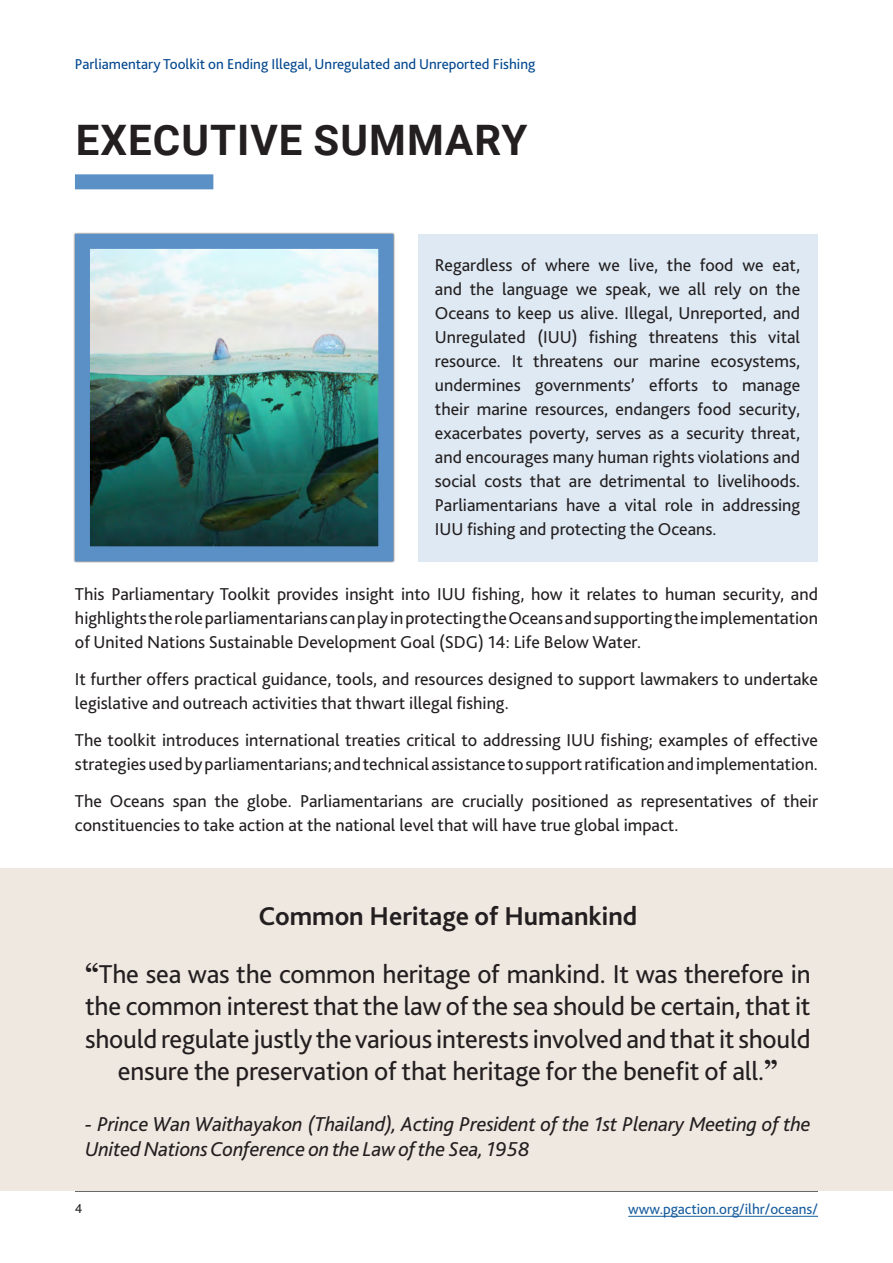
<style>
.page{position:relative;width:893px;height:1263px;background:#fff}
.page>*{position:absolute;margin:0;border:0;box-sizing:border-box;transform-origin:0 0}
.Headline{font:700 42px "Roboto";letter-spacing:.025em;color:#231f20}
.Headline-2{font:27px/32.4px "Bliss 2";letter-spacing:-.01em;color:#231f20;text-align:center}
.t1{font:700 27px "Bliss 2";color:#231f20}
.Headline-3{font:italic 21px/25.2px "Bliss 2";letter-spacing:-.01em;color:#231f20}
.t2{font:18px/24px "Bliss 2";color:#231f20}
.t3{font:15px "Bliss 2";color:#02478e}
.t4{font:15px "Bliss 2";color:#175d9e}
.t5{font:13.5px "Bliss 2";color:#231f20}
.s1{font-family:"Georgia";font-weight:700}
</style>
<div class="page">
<hr style="left:628px;top:1216px;width:190px;height:1px;background:#175d9e">
<hr style="left:75px;top:1191px;width:743px;height:1px;background:#4b4c4d">
<div style="left:0;top:868px;width:893px;height:323px;background:#efe8e1"></div>
<div style="left:73px;top:232px;width:322px;height:331px;background:#231f20;opacity:.75"></div>
<img style="left:91px;top:250px;width:286px;height:295px">
<div style="left:75px;top:234px;width:318px;height:327px;border:15px solid #5b90c7"></div>
<div style="left:418px;top:234px;width:400px;height:327px;background:#dee9f4"></div>
<hr style="left:892px;top:234px;width:1px;height:440px;background:#dee9f4">
<div style="left:75px;top:174px;width:138px;height:15px;background:#5b90c7"></div>
<p class="t3" style="left:75px;top:55px;width:462px">Parliamentary Toolkit on Ending Illegal, Unregulated and Unreported Fishing</p>
<p class="Headline" style="left:76px;top:110px;width:453px">EXECUTIVE SUMMARY</p>
<p class="t2" style="left:435px;top:253px;width:367px;text-align:justify">Regardless of where we live, the food we eat, and the language we speak, we all rely on the Oceans to keep us alive. Illegal, Unreported, and Unregulated (IUU) fishing threatens this vital resource. It threatens our marine ecosystems, undermines governments’ efforts to manage their marine resources, endangers food security, exacerbates poverty, serves as a security threat, and encourages many human rights violations and social costs that are detrimental to livelihoods.<br>Parliamentarians have a vital role in addressing IUU fishing and protecting the Oceans.</p>
<p class="t2" style="left:75px;top:582px;width:745px;text-align:justify">This Parliamentary Toolkit provides insight into IUU fishing, how it relates to human security, and highlights the role parliamentarians can play in protecting the Oceans and supporting the implementation of United Nations Sustainable Development Goal (SDG) 14: Life Below Water.</p>
<p class="t2" style="left:75px;top:667px;width:745px">It further offers practical guidance, tools, and resources designed to support lawmakers to undertake legislative and outreach activities that thwart illegal fishing.</p>
<p class="t2" style="left:75px;top:728px;width:744px">The toolkit introduces international treaties critical to addressing IUU fishing; examples of effective strategies used by parliamentarians; and technical assistance to support ratification and implementation.</p>
<p class="t2" style="left:75px;top:788px;width:745px">The Oceans span the globe. Parliamentarians are crucially positioned as representatives of their constituencies to take action at the national level that will have true global impact.</p>
<p class="t1" style="left:258px;top:899px;width:380px">Common Heritage of Humankind</p>
<p class="Headline-2" style="left:85px;top:957px;width:727px"><span class="s1">“</span>The sea was the common heritage of mankind. It was therefore in the common interest that the law of the sea should be certain, that it should regulate justly the various interests involved and that it should ensure the preservation of that heritage for the benefit of all.<span class="s1">”</span></p>
<p class="Headline-3" style="left:85px;top:1111px;width:727px">- Prince Wan Waithayakon (Thailand), Acting President of the 1st Plenary Meeting of the<br>United Nations Conference on the Law of the Sea, 1958</p>
<p class="t5" style="left:75px;top:1200px;width:9px">4</p>
<p class="t4" style="left:628px;top:1200px;width:191px">www.pgaction.org/ilhr/oceans/</p>
</div>
